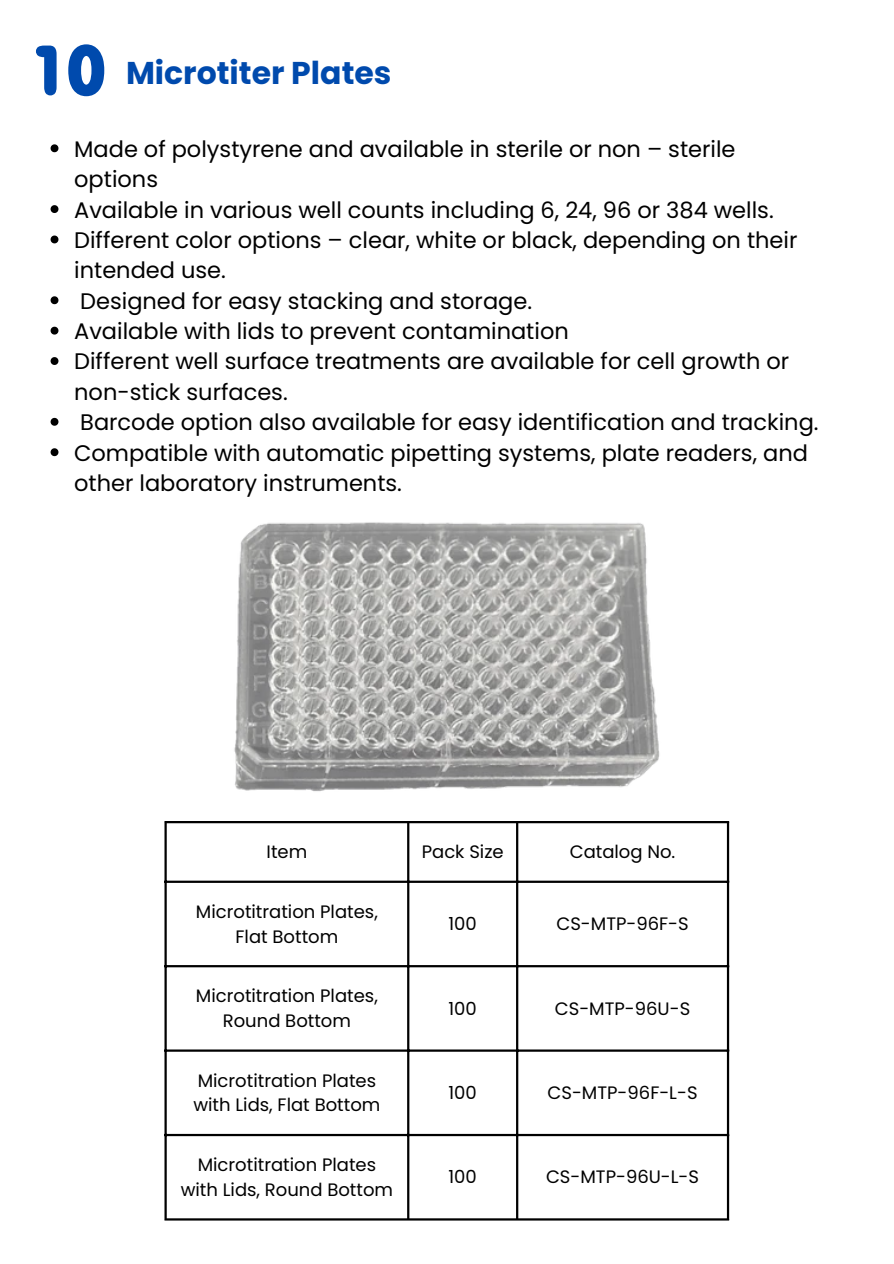
<style>
.page{position:relative;width:894px;height:1264px;background:#fff}
.page>*{position:absolute;margin:0;border:0;box-sizing:border-box;transform-origin:0 0}
.t1{font:700 31.5px "Poppins";color:#004aad}
.t2{font:22.5px/30.3px "Poppins";color:#000}
.t3{font:18px/24.8px "Poppins";color:#000;text-align:center}
</style>
<div class="page">
<svg style="left:51px;top:144px;width:7px;height:8px"></svg>
<svg style="left:51px;top:205px;width:7px;height:8px"></svg>
<svg style="left:51px;top:235px;width:7px;height:8px"></svg>
<svg style="left:51px;top:296px;width:7px;height:8px"></svg>
<svg style="left:51px;top:327px;width:7px;height:7px"></svg>
<svg style="left:51px;top:357px;width:7px;height:8px"></svg>
<svg style="left:51px;top:418px;width:7px;height:8px"></svg>
<svg style="left:51px;top:448px;width:7px;height:8px"></svg>
<svg style="left:36px;top:46px;width:21px;height:49px"></svg>
<svg style="left:68px;top:44px;width:36px;height:52px"></svg>
<hr style="left:164px;top:823px;width:3px;height:395px;background:#000">
<hr style="left:407px;top:823px;width:2px;height:395px;background:#000">
<hr style="left:516px;top:823px;width:2px;height:395px;background:#000">
<hr style="left:726px;top:823px;width:3px;height:395px;background:#000">
<hr style="left:164px;top:821px;width:565px;height:2px;background:#000">
<hr style="left:164px;top:880px;width:565px;height:2px;background:#000">
<hr style="left:164px;top:965px;width:565px;height:2px;background:#000">
<hr style="left:164px;top:1049px;width:565px;height:2px;background:#000">
<hr style="left:164px;top:1133px;width:565px;height:3px;background:#000">
<hr style="left:164px;top:1218px;width:565px;height:2px;background:#000">
<img style="left:193px;top:522px;width:507px;height:314px">
<p class="t1" style="left:126px;top:51px;width:267px">Microtiter Plates</p>
<p class="t2" style="left:74px;top:134px;width:662px">Made of polystyrene and available in sterile or non – sterile options</p>
<h1 class="t2" style="left:74px;top:194px;width:700px">Available in various well counts including 6, 24, 96 or 384 wells.</h1>
<p class="t2" style="left:74px;top:225px;width:724px">Different color options – clear, white or black, depending on their intended use.</p>
<p class="t2" style="left:80px;top:286px;width:453px">Designed for easy stacking and storage.</p>
<p class="t2" style="left:74px;top:316px;width:496px">Available with lids to prevent contamination</p>
<p class="t2" style="left:74px;top:346px;width:716px">Different well surface treatments are available for cell growth or non-stick surfaces.</p>
<p class="t2" style="left:80px;top:407px;width:739px">Barcode option also available for easy identification and tracking.</p>
<p class="t2" style="left:74px;top:437px;width:735px">Compatible with automatic pipetting systems, plate readers, and other laboratory instruments.</p>
<p class="t3" style="left:266px;top:839px;width:42px">Item</p>
<p class="t3" style="left:421px;top:839px;width:83px">Pack Size</p>
<p class="t3" style="left:569px;top:839px;width:107px">Catalog No.</p>
<p class="t3" style="left:196px;top:899px;width:183px">Microtitration Plates,<br>Flat Bottom</p>
<p class="t3" style="left:196px;top:983px;width:183px">Microtitration Plates,<br>Round Bottom</p>
<p class="t3" style="left:193px;top:1067px;width:188px;text-align:left">Microtitration Plates with Lids, Flat Bottom</p>
<p class="t3" style="left:181px;top:1152px;width:214px">Microtitration Plates with Lids, Round Bottom</p>
<p class="t3" style="left:448px;top:911px;width:30px">100</p>
<p class="t3" style="left:556px;top:911px;width:134px">CS-MTP-96F-S</p>
<p class="t3" style="left:448px;top:995px;width:30px">100</p>
<p class="t3" style="left:554px;top:995px;width:137px">CS-MTP-96U-S</p>
<p class="t3" style="left:448px;top:1080px;width:30px">100</p>
<p class="t3" style="left:547px;top:1080px;width:151px">CS-MTP-96F-L-S</p>
<p class="t3" style="left:448px;top:1164px;width:30px">100</p>
<p class="t3" style="left:546px;top:1164px;width:154px">CS-MTP-96U-L-S</p>
</div>
